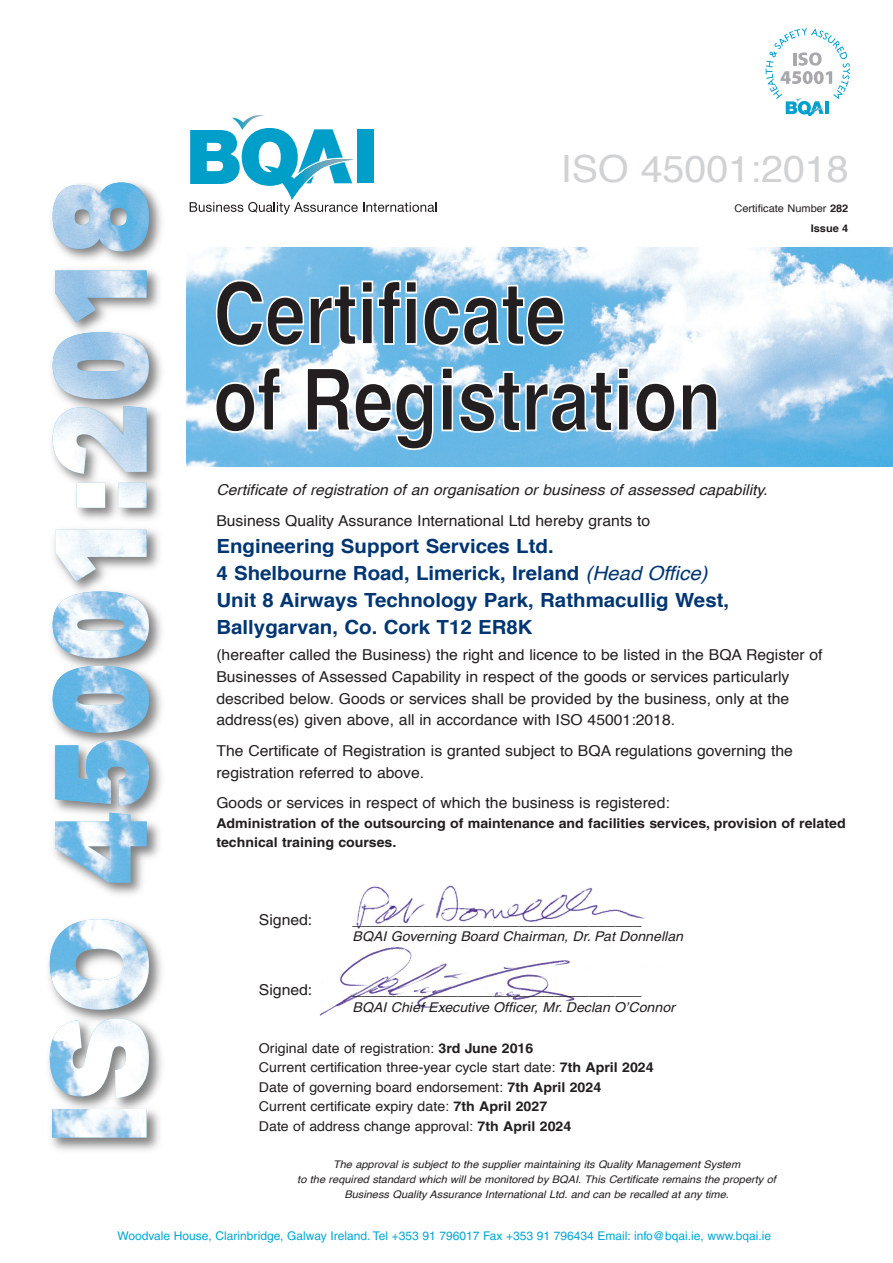
<style>
.page{position:relative;width:893px;height:1263px;background:#fff}
.page>*{position:absolute;margin:0;border:0;box-sizing:border-box;transform-origin:0 0}
.t1{font:37.5px "Helvetica";color:#d1d2d4;scale:1.05 1}
.t2{font:700 19.5px/27px "Helvetica";color:#013673;scale:1.05 1}
.t3{font:15px/21.9px "Helvetica";color:#231f20;scale:1.05 1}
.t4{font:15px "Helvetica LT";color:#231f20;scale:1.05 1}
.t5{font:italic 15px "Helvetica";color:#231f20;scale:1.05 1}
.t6{font:13.5px "Helvetica";color:#231f20;scale:1.05 1}
.t7{font:700 13.5px/19.5px "Helvetica LT";color:#231f20;scale:1.05 1}
.t8{font:italic 13.5px "Helvetica LT";color:#231f20;scale:1.05 1}
.t9{font:12px "Helvetica LT";color:#00a7d5}
.t10{font:italic 10.5px/15px "Helvetica";color:#231f20;text-align:center;scale:1.05 1}
.t11{font:10.5px "Helvetica";color:#231f20;scale:1.05 1}
.t12{font:700 10.5px "Helvetica";color:#231f20;scale:1.05 1}
.s1{font-weight:700}
.s2{font-weight:400;font-style:italic}
.s3{font-family:"Helvetica LT";font-weight:700}
</style>
<div class="page">
<img style="left:187px;top:247px;width:706px;height:219px">
<svg style="left:190px;top:115px;width:247px;height:100px"></svg>
<div style="left:357px;top:129px;width:17px;height:54px;background:#009fca"></div>
<svg style="left:215px;top:366px;width:67px;height:68px"></svg>
<svg style="left:306px;top:366px;width:128px;height:101px"></svg>
<svg style="left:441px;top:366px;width:277px;height:68px"></svg>
<svg style="left:215px;top:279px;width:350px;height:68px;background:#688ea5"></svg>
<img style="left:319px;top:885px;width:326px;height:131px">
<svg style="left:766px;top:28px;width:84px;height:87px"></svg>
<img style="left:48px;top:181px;width:114px;height:970px">
<img style="left:50px;top:483px;width:99px;height:654px">
<p class="t1" style="left:561px;top:153px;width:276px">ISO 45001:2018</p>
<p class="t11" style="left:734px;top:204px;width:110px">Certificate Number <span class="s1">282</span></p>
<p class="t12" style="left:811px;top:224px;width:37px">Issue 4</p>
<p class="t5" style="left:216px;top:483px;width:526px">Certificate of registration of an organisation or business of assessed capability.</p>
<p class="t3" style="left:216px;top:511px;width:415px">Business Quality Assurance International Ltd hereby grants to</p>
<p class="t2" style="left:216px;top:534px;width:490px">Engineering Support Services Ltd.<br>4 Shelbourne Road, Limerick, Ireland <span class="s2">(Head Office)<br></span>Unit 8 Airways Technology Park, Rathmacullig West, Ballygarvan, Co. Cork T12 ER8K</p>
<p class="t3" style="left:216px;top:645px;width:579px">(hereafter called the Business) the right and licence to be listed in the BQA Register of Businesses of Assessed Capability in respect of the goods or services particularly described below. Goods or services shall be provided by the business, only at the address(es) given above, all in accordance with ISO 45001:2018.</p>
<p class="t3" style="left:216px;top:741px;width:551px">The Certificate of Registration is granted subject to BQA regulations governing the registration referred to above.</p>
<p class="t3" style="left:216px;top:793px;width:433px">Goods or services in respect of which the business is registered:</p>
<p class="t7" style="left:216px;top:814px;width:601px">Administration of the outsourcing of maintenance and facilities services, provision of related technical training courses.</p>
<p class="t4" style="left:259px;top:913px;width:52px">Signed:</p>
<p class="t4" style="left:353px;top:913px;width:277px">_________________________________</p>
<p class="t8" style="left:353px;top:931px;width:316px">BQAI Governing Board Chairman, Dr. Pat Donnellan</p>
<p class="t4" style="left:259px;top:983px;width:52px">Signed:</p>
<p class="t4" style="left:353px;top:983px;width:277px">_________________________________</p>
<p class="t8" style="left:353px;top:1002px;width:308px">BQAI Chief Executive Officer, Mr. Declan O’Connor</p>
<p class="t6" style="left:259px;top:1042px;width:263px">Original date of registration: <span class="s3">3rd June 2016</span></p>
<p class="t6" style="left:259px;top:1062px;width:377px">Current certification three-year cycle start date: <span class="s3">7th April 2024</span></p>
<p class="t6" style="left:259px;top:1081px;width:328px">Date of governing board endorsement: <span class="s3">7th April 2024</span></p>
<p class="t6" style="left:259px;top:1101px;width:276px">Current certificate expiry date: <span class="s3">7th April 2027</span></p>
<p class="t6" style="left:259px;top:1120px;width:299px">Date of address change approval: <span class="s3">7th April 2024</span></p>
<p class="t10" style="left:333px;top:1157px;width:389px">The approval is subject to the supplier maintaining its Quality Management System</p>
<p class="t10" style="left:297px;top:1172px;width:457px">to the required standard which will be monitored by BQAI. This Certificate remains the property of<br>Business Quality Assurance International Ltd. and can be recalled at any time.</p>
<p class="t9" style="left:118px;top:1231px;width:655px">Woodvale House, Clarinbridge, Galway Ireland. Tel +353 91 796017 Fax +353 91 796434 Email: info@bqai.ie, www.bqai.ie</p>
</div>
